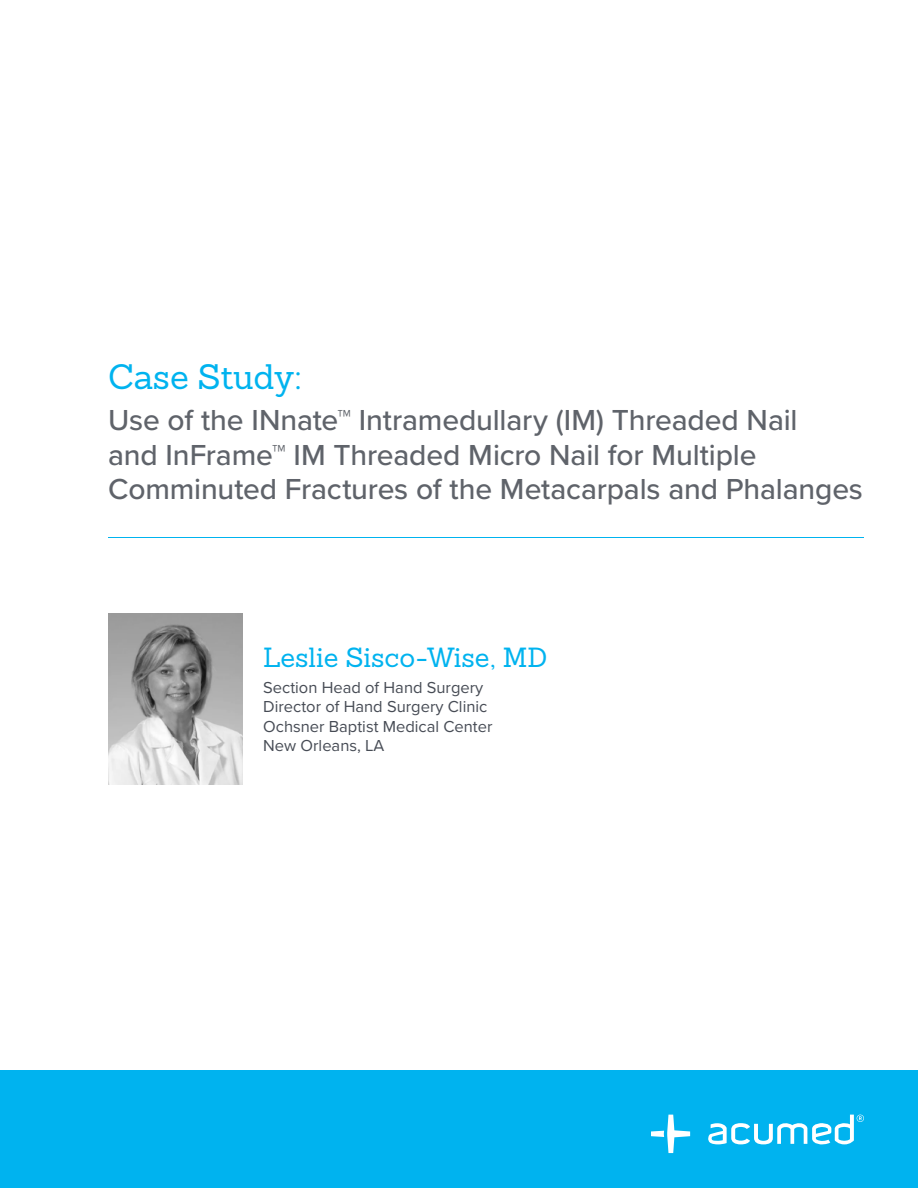
<style>
.page{position:relative;width:918px;height:1188px;background:#fff}
.page>*{position:absolute;margin:0;border:0;box-sizing:border-box;transform-origin:0 0}
.t1{font:34.5px "Sanchez Slab";color:#00b3ef}
.t2{font:500 30px/34.5px "Proxima Nova";letter-spacing:-.005em;color:#5f636a}
.t3{font:27px "Sanchez Slab";color:#00b3ef}
.t4{font:16.5px/19.5px "Proxima Nova";color:#474c55}
</style>
<div class="page">
<hr style="left:108px;top:538px;width:756px;height:1px;background:#00b3ef">
<div style="left:0;top:1070px;width:918px;height:118px;background:#00b3ef"></div>
<img style="left:109px;top:613px;width:134px;height:171px">
<svg style="left:651px;top:1115px;width:39px;height:38px"></svg>
<svg style="left:708px;top:1115px;width:156px;height:30px"></svg>
<p class="t1" style="left:108px;top:354px;width:196px">Case Study:</p>
<p class="t2" style="left:108px;top:402px;width:756px">Use of the INnate™ Intramedullary (IM) Threaded Nail<br>and InFrame™ IM Threaded Micro Nail for Multiple<br>Comminuted Fractures of the Metacarpals and Phalanges</p>
<p class="t3" style="left:263px;top:639px;width:286px">Leslie Sisco-Wise, MD</p>
<p class="t4" style="left:263px;top:677px;width:231px">Section Head of Hand Surgery<br>Director of Hand Surgery Clinic<br>Ochsner Baptist Medical Center<br>New Orleans, LA</p>
</div>
